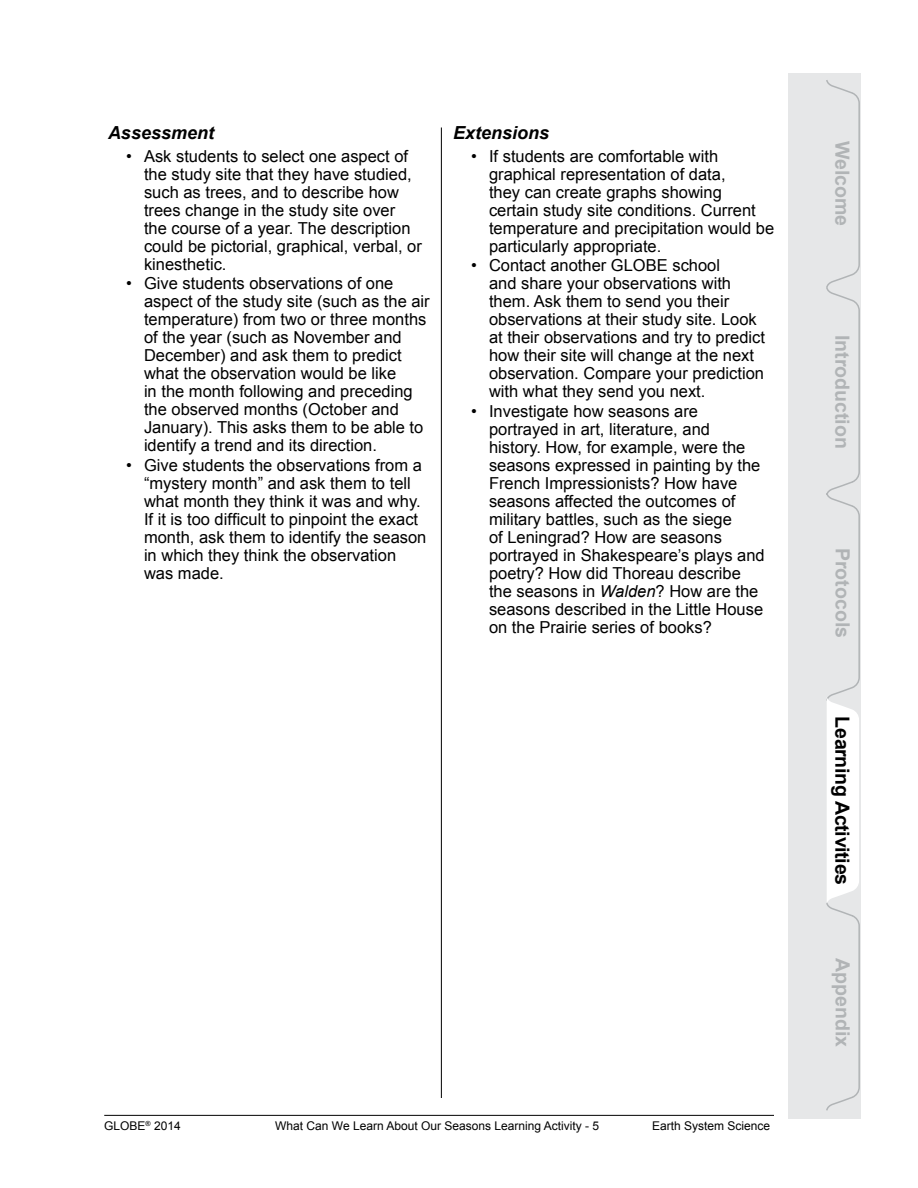
<style>
.page{position:relative;width:918px;height:1188px;background:#fff}
.page>*{position:absolute;margin:0;border:0;box-sizing:border-box;transform-origin:0 0}
.t1{font:700 19.5px "Arial";color:#b1b4b6}
.t2{font:700 19.5px "Arial";letter-spacing:-.015em;color:#000}
.t3{font:italic 700 18px "Arial";color:#000}
.t4{font:16.5px/18px "Arial";color:#000}
.t5{font:12px "Arial";color:#000}
.s1{font-style:italic}
</style>
<div class="page">
<hr style="left:441px;top:128px;width:1px;height:970px;background:#000">
<hr style="left:104px;top:1115px;width:670px;height:1px;background:#000">
<div style="left:789px;top:74px;width:72px;height:1045px;background:#e6e7e8"></div>
<svg style="left:826px;top:80px;width:34px;height:1031px"></svg>
<p class="t3" style="left:108px;top:121px;width:108px">Assessment</p>
<p class="t4" style="left:144px;top:147px;width:279px;text-indent:-18px">• Ask students to select one aspect of the study site that they have studied, such as trees, and to describe how trees change in the study site over the course of a year. The description could be pictorial, graphical, verbal, or kinesthetic.</p>
<p class="t4" style="left:144px;top:274px;width:287px;text-indent:-18px">• Give students observations of one aspect of the study site (such as the air temperature) from two or three months of the year (such as November and December) and ask them to predict what the observation would be like<br>in the month following and preceding the observed months (October and January). This asks them to be able to identify a trend and its direction.</p>
<p class="t4" style="left:144px;top:456px;width:284px;text-indent:-18px">• Give students the observations from a “mystery month” and ask them to tell what month they think it was and why.<br>If it is too difficult to pinpoint the exact month, ask them to identify the season in which they think the observation was made.</p>
<p class="t3" style="left:453px;top:121px;width:98px">Extensions</p>
<p class="t4" style="left:489px;top:147px;width:287px;text-indent:-18px">• If students are comfortable with graphical representation of data,<br>they can create graphs showing certain study site conditions. Current temperature and precipitation would be particularly appropriate.</p>
<p class="t4" style="left:489px;top:256px;width:278px;text-indent:-18px">• Contact another GLOBE school<br>and share your observations with them. Ask them to send you their observations at their study site. Look at their observations and try to predict how their site will change at the next observation. Compare your prediction with what they send you next.</p>
<p class="t4" style="left:489px;top:402px;width:277px;text-indent:-18px">• Investigate how seasons are portrayed in art, literature, and history. How, for example, were the seasons expressed in painting by the French Impressionists? How have seasons affected the outcomes of military battles, such as the siege<br>of Leningrad? How are seasons portrayed in Shakespeare’s plays and poetry? How did Thoreau describe the seasons in <span class="s1">Walden</span>? How are the seasons described in the Little House on the Prairie series of books?</p>
<p class="t5" style="left:104px;top:1118px;width:78px">GLOBE<sup>®</sup> 2014</p>
<p class="t5" style="left:275px;top:1118px;width:325px">What Can We Learn About Our Seasons Learning Activity - 5</p>
<p class="t5" style="left:652px;top:1118px;width:120px">Earth System Science</p>
<p class="t1" style="left:856px;top:141px;width:87px;rotate:90deg">Welcome</p>
<p class="t1" style="left:856px;top:335px;width:115px;rotate:90deg">Introduction</p>
<p class="t1" style="left:856px;top:548px;width:92px;rotate:90deg">Protocols</p>
<p class="t2" style="left:855px;top:716px;width:170px;rotate:90deg">Learning Activities</p>
<p class="t1" style="left:856px;top:958px;width:90px;rotate:90deg">Appendix</p>
</div>
